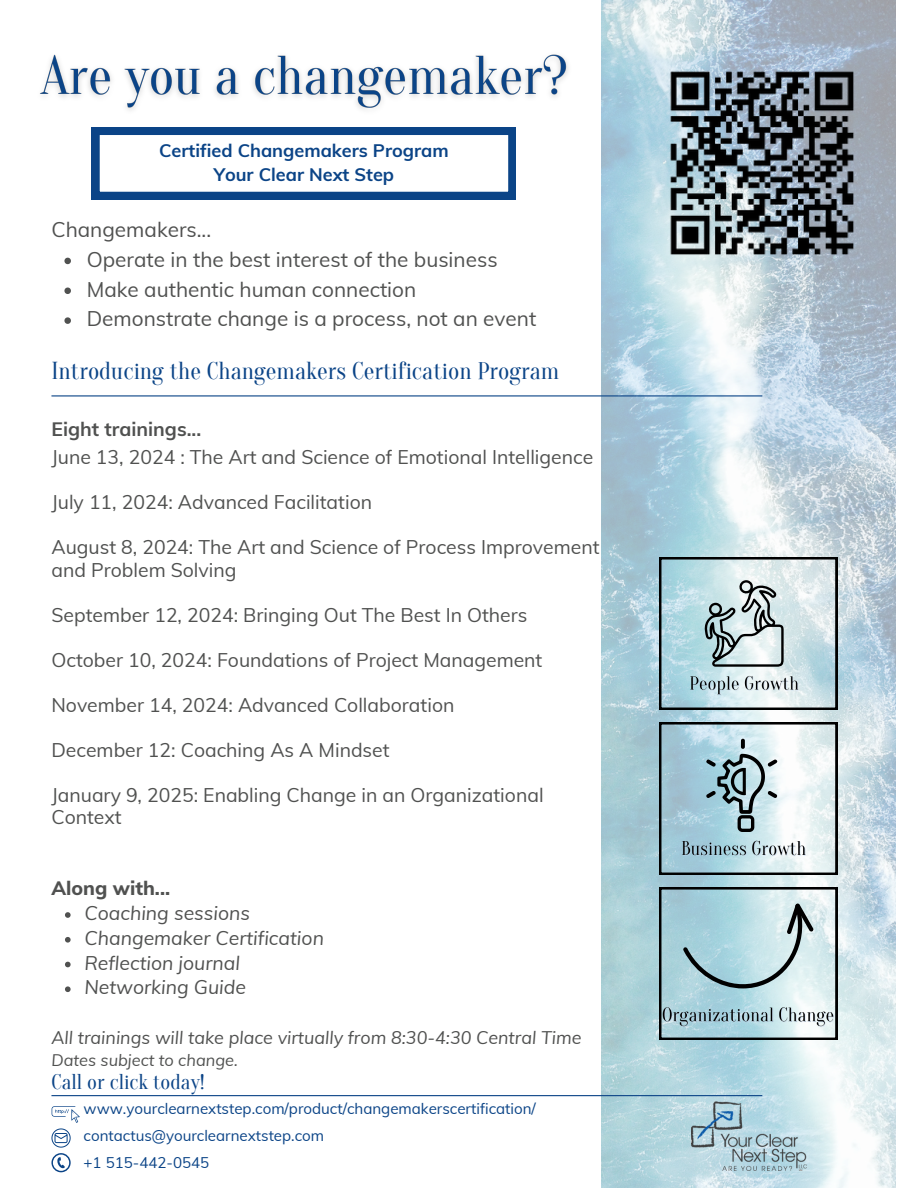
<style>
.page{position:relative;width:918px;height:1188px;background:#fff}
.page>*{position:absolute;margin:0;border:0;box-sizing:border-box;transform-origin:0 0}
.t1{font:24px "Oranienbaum";color:#0b4487}
.t2{font:21px "Oranienbaum";color:#0b4487}
.t3{font:20.7px "Muli";color:#505150}
.t4{font:19.35px/22.5px "Muli";color:#505150}
.t5{font:italic 19.35px "Muli";color:#505150}
.t6{font:800 19.35px "Muli";color:#505150}
.t7{font:700 18.15px/24.8px "Muli";color:#0b4487;text-align:center}
.t8{font:italic 17.85px "Muli";color:#505150}
.t9{font:italic 16.35px "Muli";color:#505150}
.t10{font:15.15px "Muli";color:#0b4487}
.s1{font-weight:700}
</style>
<div class="page">
<img style="left:601px;top:0;width:295px;height:1188px">
<hr style="left:51px;top:395px;width:711px;height:1px;background:#0b4487">
<img style="left:644px;top:45px;width:236px;height:236px">
<svg style="left:64px;top:258px;width:7px;height:6px"></svg>
<svg style="left:64px;top:288px;width:7px;height:6px"></svg>
<svg style="left:64px;top:317px;width:7px;height:7px"></svg>
<svg style="left:659px;top:557px;width:178px;height:153px"></svg>
<img style="left:688px;top:673px;width:113px;height:24px">
<svg style="left:659px;top:887px;width:178px;height:153px"></svg>
<img style="left:662px;top:1005px;width:174px;height:24px">
<svg style="left:659px;top:722px;width:178px;height:153px"></svg>
<img style="left:680px;top:838px;width:130px;height:22px">
<svg style="left:92px;top:127px;width:424px;height:72px"></svg>
<img style="left:40px;top:54px;width:528px;height:56px">
<img style="left:691px;top:1102px;width:115px;height:68px">
<hr style="left:51px;top:1095px;width:711px;height:1px;background:#0b4487">
<svg style="left:51px;top:1106px;width:29px;height:66px"></svg>
<svg style="left:65px;top:912px;width:6px;height:6px"></svg>
<svg style="left:65px;top:937px;width:6px;height:6px"></svg>
<svg style="left:65px;top:962px;width:6px;height:5px"></svg>
<svg style="left:65px;top:986px;width:6px;height:6px"></svg>
<h5 class="t7" style="left:159px;top:137px;width:291px">Certified Changemakers Program<br>Your Clear Next Step</h5>
<p class="t3" style="left:51px;top:216px;width:161px">Changemakers...</p>
<p class="t3" style="left:87px;top:246px;width:412px">Operate in the best interest of the business</p>
<p class="t3" style="left:87px;top:276px;width:331px">Make authentic human connection</p>
<p class="t3" style="left:87px;top:306px;width:451px">Demonstrate change is a process, not an event</p>
<p class="t1" style="left:51px;top:358px;width:509px">Introducing the Changemakers Certification Program</p>
<h4 class="t4" style="left:51px;top:415px;width:543px;line-height:28.2px"><span class="s1">Eight trainings...<br></span>June 13, 2024 : The Art and Science of Emotional Intelligence</h4>
<h4 class="t4" style="left:51px;top:491px;width:322px">July 11, 2024: Advanced Facilitation</h4>
<h4 class="t4" style="left:51px;top:536px;width:550px">August 8, 2024: The Art and Science of Process Improvement and Problem Solving</h4>
<h4 class="t4" style="left:51px;top:603px;width:477px">September 12, 2024: Bringing Out The Best In Others</h4>
<h4 class="t4" style="left:51px;top:648px;width:492px">October 10, 2024: Foundations of Project Management</h4>
<h4 class="t4" style="left:51px;top:693px;width:404px">November 14, 2024: Advanced Collaboration</h4>
<h4 class="t4" style="left:51px;top:738px;width:340px">December 12: Coaching As A Mindset</h4>
<h4 class="t4" style="left:51px;top:783px;width:494px">January 9, 2025: Enabling Change in an Organizational<br>Context</h4>
<h3 class="t6" style="left:51px;top:876px;width:120px">Along with...</h3>
<p class="t5" style="left:84px;top:901px;width:167px">Coaching sessions</p>
<p class="t5" style="left:84px;top:925px;width:241px">Changemaker Certification</p>
<p class="t5" style="left:84px;top:950px;width:157px">Reflection journal</p>
<p class="t5" style="left:84px;top:975px;width:163px">Networking Guide</p>
<h6 class="t8" style="left:51px;top:1026px;width:532px">All trainings will take place virtually from 8:30-4:30 Central Time</h6>
<h6 class="t9" style="left:51px;top:1050px;width:188px">Dates subject to change.</h6>
<h2 class="t2" style="left:51px;top:1071px;width:155px">Call or click today!</h2>
<p class="t10" style="left:84px;top:1099px;width:454px">www.yourclearnextstep.com/product/changemakerscertification/</p>
<p class="t10" style="left:84px;top:1126px;width:242px">contactus@yourclearnextstep.com</p>
<p class="t10" style="left:84px;top:1153px;width:127px">+1 515-442-0545</p>
</div>
